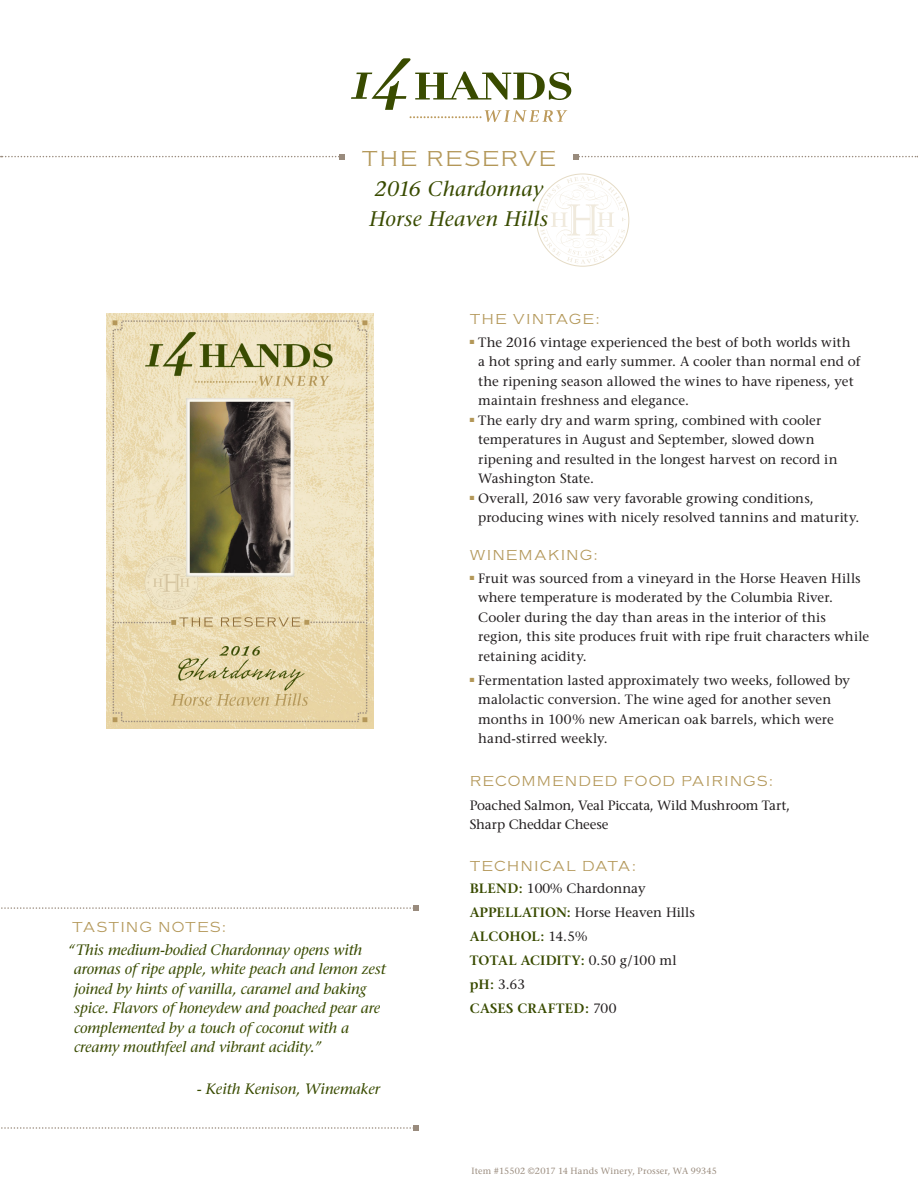
<style>
.page{position:relative;width:918px;height:1188px;background:#fff}
.page>*{position:absolute;margin:0;border:0;box-sizing:border-box;transform-origin:0 0}
.t1{font:22.5px "American Gothic Lgt";letter-spacing:.065em;color:#b39758}
.t2{font:italic 21px "Stone Serif";letter-spacing:.015em;color:#394b00}
.t3{font:italic 15px/19.5px "Stone Serif";letter-spacing:-.01em;color:#394b00}
.bullets{font:15px "American Gothic Lgt";letter-spacing:.065em;color:#b39758}
.bullets-2{font:13.5px/19.5px "Stone Serif";letter-spacing:.005em;color:#231f20}
.body_copy{font:13.5px/19.5px "Stone Serif";letter-spacing:.005em;color:#231f20}
.body_copy-2{font:13.5px/19.5px "Stone Serif";letter-spacing:-.015em;color:#231f20}
.t4{font:600 13.5px "Stone Serif";letter-spacing:.01em;color:#394b00}
.t5{font:9px "Stone Serif";letter-spacing:.02em;color:#998b7d}
.s1{font-weight:600;color:#394b00}
.s2{font-weight:400;color:#231f20}
</style>
<div class="page">
<svg style="left:540px;top:177px;width:86px;height:87px"></svg>
<svg style="left:573px;top:154px;width:345px;height:6px"></svg>
<svg style="left:1px;top:154px;width:344px;height:6px"></svg>
<img style="left:107px;top:313px;width:267px;height:415px">
<svg style="left:1px;top:905px;width:418px;height:6px"></svg>
<svg style="left:1px;top:1125px;width:418px;height:6px"></svg>
<svg style="left:351px;top:58px;width:220px;height:64px"></svg>
<p class="t1" style="left:362px;top:144px;width:196px">THE RESERVE</p>
<p class="t2" style="left:375px;top:177px;width:170px">2016 Chardonnay</p>
<p class="t2" style="left:370px;top:207px;width:180px">Horse Heaven Hills</p>
<p class="bullets" style="left:72px;top:917px;width:156px">TASTING NOTES:</p>
<p class="t3" style="left:74px;top:940px;width:313px;text-indent:-6px">“This medium-bodied Chardonnay opens with aromas of ripe apple, white peach and lemon zest joined by hints of vanilla, caramel and baking spice. Flavors of honeydew and poached pear are complemented by a touch of coconut with a creamy mouthfeel and vibrant acidity.”</p>
<p class="t3" style="left:197px;top:1079px;width:185px">- Keith Kenison, Winemaker</p>
<p class="bullets" style="left:470px;top:309px;width:132px">THE VINTAGE:</p>
<p class="body_copy" style="left:478px;top:332px;width:384px;text-indent:-8px"><sup>■</sup> The 2016 vintage experienced the best of both worlds with a hot spring and early summer. A cooler than normal end of the ripening season allowed the wines to have ripeness, yet maintain freshness and elegance.</p>
<p class="body_copy" style="left:478px;top:410px;width:361px;text-indent:-8px"><sup>■</sup> The early dry and warm spring, combined with cooler temperatures in August and September, slowed down ripening and resulted in the longest harvest on record in Washington State.</p>
<p class="body_copy" style="left:478px;top:488px;width:383px;text-indent:-8px"><sup>■</sup> Overall, 2016 saw very favorable growing conditions, producing wines with nicely resolved tannins and maturity.</p>
<p class="bullets" style="left:470px;top:545px;width:130px">WINEMAKING:</p>
<p class="bullets-2" style="left:478px;top:568px;width:393px;text-indent:-8px"><sup>■</sup> Fruit was sourced from a vineyard in the Horse Heaven Hills where temperature is moderated by the Columbia River.<br>Cooler during the day than areas in the interior of this region, this site produces fruit with ripe fruit characters while retaining acidity.</p>
<p class="bullets-2" style="left:478px;top:670px;width:373px;text-indent:-8px"><sup>■</sup> Fermentation lasted approximately two weeks, followed by malolactic conversion. The wine aged for another seven months in 100% new American oak barrels, which were hand-stirred weekly.</p>
<p class="bullets" style="left:470px;top:771px;width:305px">RECOMMENDED FOOD PAIRINGS:</p>
<p class="body_copy-2" style="left:470px;top:795px;width:322px">Poached Salmon, Veal Piccata, Wild Mushroom Tart,<br>Sharp Cheddar Cheese</p>
<p class="bullets" style="left:470px;top:856px;width:168px">TECHNICAL DATA:</p>
<p class="bullets-2" style="left:470px;top:879px;width:177px"><span class="s1">BLEND:</span> 100% Chardonnay</p>
<p class="bullets-2" style="left:470px;top:903px;width:227px"><span class="s1">APPELLATION:</span> Horse Heaven Hills</p>
<p class="t4" style="left:470px;top:929px;width:119px">ALCOHOL: <span class="s2">14.5%</span></p>
<p class="t4" style="left:470px;top:953px;width:209px">TOTAL ACIDITY: <span class="s2">0.50 g/100 ml</span></p>
<p class="bullets-2" style="left:470px;top:975px;width:57px"><span class="s1">pH:</span> 3.63</p>
<p class="t4" style="left:470px;top:1001px;width:148px">CASES CRAFTED: <span class="s2">700</span></p>
<p class="t5" style="left:472px;top:1165px;width:247px">Item #15502 ©2017 14 Hands Winery, Prosser, WA 99345</p>
</div>
